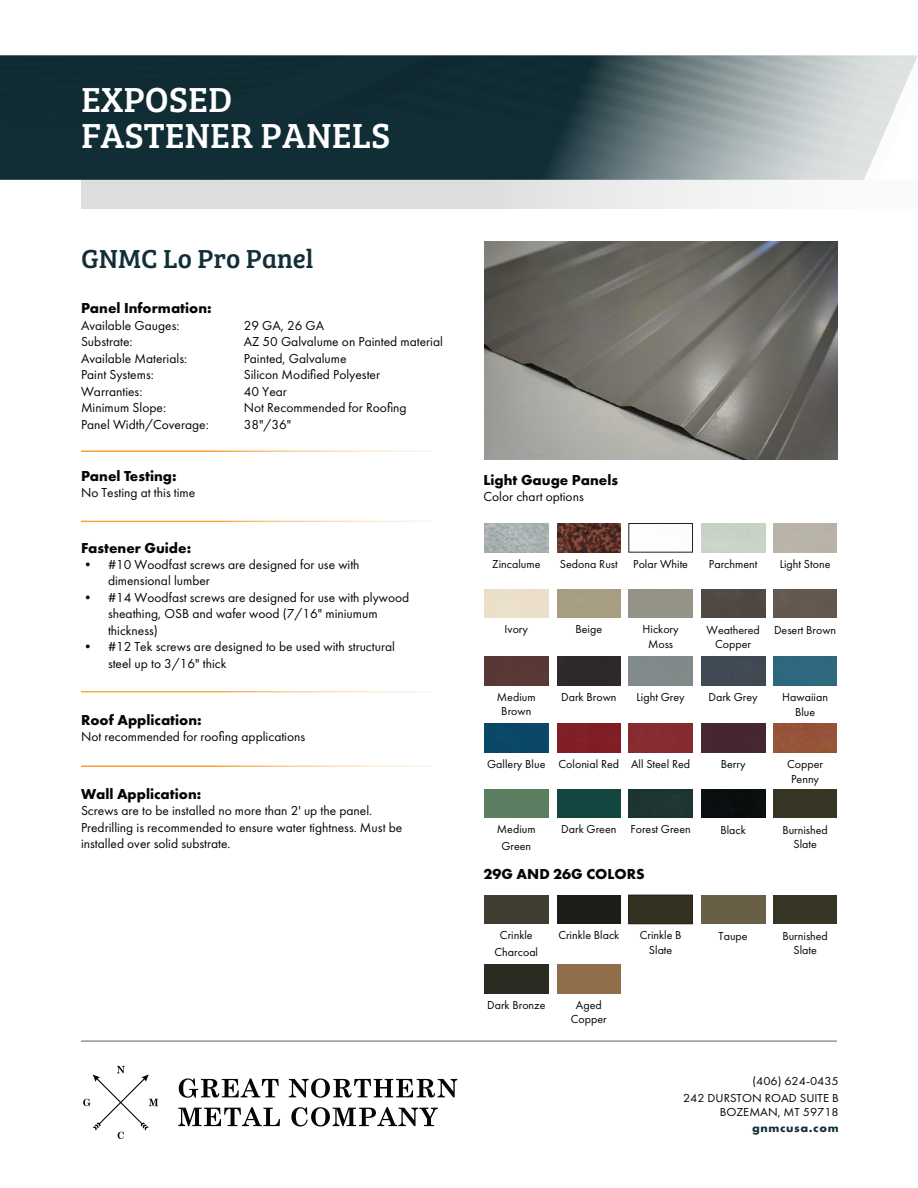
<style>
.page{position:relative;width:918px;height:1188px;background:#fff}
.page>*{position:absolute;margin:0;border:0;box-sizing:border-box;transform-origin:0 0}
.t1{font:36px/36px "Bree Serif";color:#fff}
.t2{font:27px "Bree Serif";color:#122f38}
.t3{font:700 15px "Futura PT";color:#050504}
.t4{font:13.5px/16.5px "Futura PT";color:#050504}
.t5{font:12px/14.4px "Futura PT";color:#050504;text-align:center}
.t6{font:12px/16.5px "Futura PT";color:#050504;text-align:right;scale:1.05 1}
.t7{font:700 12px "Futura PT";letter-spacing:.05em;color:#122f38;scale:1.05 1}
</style>
<div class="page">
<div style="left:81px;top:180px;width:837px;height:29px;background:linear-gradient(to right,#d3d5d6,#f8f9f9)"></div>
<svg style="left:0;top:55px;width:918px;height:125px;background:#465b61"></svg>
<hr style="left:81px;top:1040px;width:756px;height:2px;background:#949699">
<hr style="left:81px;top:450px;width:351px;height:2px;background:#f9a138">
<hr style="left:81px;top:521px;width:351px;height:1px;background:#f9a138">
<hr style="left:81px;top:691px;width:351px;height:2px;background:#f9a138">
<img style="left:484px;top:242px;width:353px;height:218px">
<hr style="left:81px;top:765px;width:351px;height:2px;background:#f9a138">
<svg style="left:179px;top:1078px;width:100px;height:20px"></svg>
<svg style="left:289px;top:1078px;width:168px;height:20px"></svg>
<svg style="left:178px;top:1107px;width:102px;height:19px"></svg>
<svg style="left:291px;top:1107px;width:147px;height:19px"></svg>
<svg style="left:83px;top:1066px;width:75px;height:73px"></svg>
<img style="left:485px;top:524px;width:63px;height:28px">
<div style="left:629px;top:523px;width:64px;height:29px;border:1px solid #231f20"></div>
<img style="left:557px;top:524px;width:64px;height:28px">
<div style="left:701px;top:589px;width:64px;height:29px;background:#504842"></div>
<div style="left:773px;top:589px;width:64px;height:29px;background:#64584f"></div>
<div style="left:485px;top:657px;width:63px;height:28px;background:#583736"></div>
<div style="left:701px;top:657px;width:64px;height:28px;background:#404a54"></div>
<div style="left:773px;top:657px;width:64px;height:28px;background:#2f687e"></div>
<div style="left:557px;top:657px;width:64px;height:28px;background:#2d282a"></div>
<div style="left:485px;top:724px;width:63px;height:28px;background:#0b4766"></div>
<div style="left:629px;top:724px;width:63px;height:28px;background:#872b31"></div>
<div style="left:701px;top:724px;width:64px;height:28px;background:#452631"></div>
<div style="left:773px;top:724px;width:64px;height:28px;background:#965439"></div>
<div style="left:557px;top:724px;width:64px;height:28px;background:#811e25"></div>
<div style="left:629px;top:789px;width:63px;height:29px;background:#1e3532"></div>
<div style="left:701px;top:789px;width:64px;height:29px;background:#0a0f0e"></div>
<div style="left:773px;top:789px;width:64px;height:29px;background:#373624"></div>
<div style="left:557px;top:789px;width:64px;height:29px;background:#134640"></div>
<div style="left:485px;top:789px;width:63px;height:29px;background:#5c7d60"></div>
<div style="left:485px;top:895px;width:63px;height:29px;background:#413d32"></div>
<img style="left:631px;top:897px;width:60px;height:25px">
<div style="left:629px;top:895px;width:64px;height:29px;border:1px solid #231f20"></div>
<div style="left:701px;top:895px;width:64px;height:29px;background:#695f46"></div>
<div style="left:773px;top:895px;width:64px;height:29px;background:#373624"></div>
<div style="left:557px;top:895px;width:64px;height:29px;background:#1f1d1a"></div>
<div style="left:485px;top:965px;width:63px;height:28px;background:#2c2b22"></div>
<div style="left:557px;top:965px;width:64px;height:28px;background:#906e4a"></div>
<h1 class="t1" style="left:81px;top:80px;width:311px">EXPOSED<br>FASTENER PANELS</h1>
<h2 class="t2" style="left:81px;top:238px;width:234px">GNMC Lo Pro Panel</h2>
<p class="t3" style="left:81px;top:299px;width:132px">Panel Information:</p>
<p class="t4" style="left:81px;top:317px;width:129px">Available Gauges:<br>Substrate:<br>Available Materials:<br>Paint Systems:<br>Warranties:<br>Minimum Slope:<br>Panel Width/Coverage:</p>
<p class="t3" style="left:81px;top:467px;width:97px">Panel Testing:</p>
<p class="t4" style="left:81px;top:484px;width:116px">No Testing at this time</p>
<p class="t4" style="left:244px;top:317px;width:201px">29 GA, 26 GA<br>AZ 50 Galvalume on Painted material<br>Painted, Galvalume<br>Silicon Modified Polyester<br>40 Year<br>Not Recommended for Roofing<br>38"/36"</p>
<p class="t3" style="left:81px;top:538px;width:112px">Fastener Guide:</p>
<p class="t4" style="left:108px;top:556px;width:253px;text-indent:-27px">• #10 Woodfast screws are designed for use with dimensional lumber</p>
<p class="t4" style="left:108px;top:589px;width:303px;text-indent:-27px">• #14 Woodfast screws are designed for use with plywood sheathing, OSB and wafer wood (7/16" miniumum thickness)</p>
<p class="t4" style="left:108px;top:639px;width:288px;text-indent:-27px">• #12 Tek screws are designed to be used with structural steel up to 3/16" thick</p>
<p class="t3" style="left:81px;top:711px;width:122px">Roof Application:</p>
<p class="t4" style="left:81px;top:729px;width:226px">Not recommended for roofing applications</p>
<p class="t3" style="left:81px;top:785px;width:122px">Wall Application:</p>
<p class="t4" style="left:81px;top:803px;width:323px">Screws are to be installed no more than 2' up the panel.<br>Predrilling is recommended to ensure water tightness. Must be installed over solid substrate.</p>
<p class="t3" style="left:484px;top:470px;width:136px">Light Gauge Panels</p>
<p class="t4" style="left:484px;top:488px;width:102px">Color chart options</p>
<p class="t5" style="left:492px;top:556px;width:50px">Zincalume</p>
<p class="t5" style="left:560px;top:556px;width:59px">Sedona Rust</p>
<p class="t5" style="left:633px;top:556px;width:56px">Polar White</p>
<p class="t5" style="left:709px;top:557px;width:50px">Parchment</p>
<p class="t5" style="left:780px;top:557px;width:52px">Light Stone</p>
<p class="t5" style="left:505px;top:622px;width:25px">Ivory</p>
<p class="t5" style="left:576px;top:622px;width:28px">Beige</p>
<p class="t5" style="left:643px;top:622px;width:38px">Hickory<br>Moss</p>
<p class="t5" style="left:707px;top:623px;width:55px">Weathered<br>Copper</p>
<p class="t5" style="left:774px;top:623px;width:64px">Desert Brown</p>
<p class="t5" style="left:497px;top:690px;width:40px">Medium<br>Brown</p>
<p class="t5" style="left:561px;top:690px;width:57px">Dark Brown</p>
<p class="t5" style="left:637px;top:690px;width:50px">Light Grey</p>
<p class="t5" style="left:709px;top:690px;width:51px">Dark Grey</p>
<p class="t5" style="left:782px;top:690px;width:47px">Hawaiian<br>Blue</p>
<p class="t5" style="left:487px;top:756px;width:204px">Gallery Blue Colonial Red All Steel Red</p>
<p class="t5" style="left:721px;top:757px;width:26px">Berry</p>
<p class="t5" style="left:787px;top:757px;width:37px">Copper<br>Penny</p>
<p class="t5" style="left:561px;top:822px;width:131px">Dark Green Forest Green</p>
<p class="t5" style="left:720px;top:823px;width:27px">Black</p>
<p class="t5" style="left:782px;top:823px;width:47px">Burnished<br>Slate</p>
<p class="t5" style="left:497px;top:821px;width:40px;line-height:16.5px">Medium<br>Green</p>
<p class="t3" style="left:484px;top:865px;width:163px">29G AND 26G COLORS</p>
<p class="t5" style="left:495px;top:927px;width:45px;line-height:16.5px">Crinkle<br>Charcoal</p>
<p class="t5" style="left:558px;top:928px;width:63px">Crinkle Black</p>
<p class="t5" style="left:640px;top:928px;width:43px">Crinkle B<br>Slate</p>
<p class="t5" style="left:719px;top:928px;width:31px">Taupe</p>
<p class="t5" style="left:782px;top:928px;width:47px">Burnished<br>Slate</p>
<p class="t5" style="left:487px;top:997px;width:60px">Dark Bronze</p>
<p class="t5" style="left:571px;top:997px;width:37px">Aged<br>Copper</p>
<p class="t6" style="left:683px;top:1073px;width:150px">(406) 624-0435<br>242 DURSTON ROAD SUITE B</p>
<p class="t6" style="left:720px;top:1104px;width:115px">BOZEMAN, MT 59718</p>
<p class="t7" style="left:752px;top:1120px;width:84px">gnmcusa.com</p>
</div>
